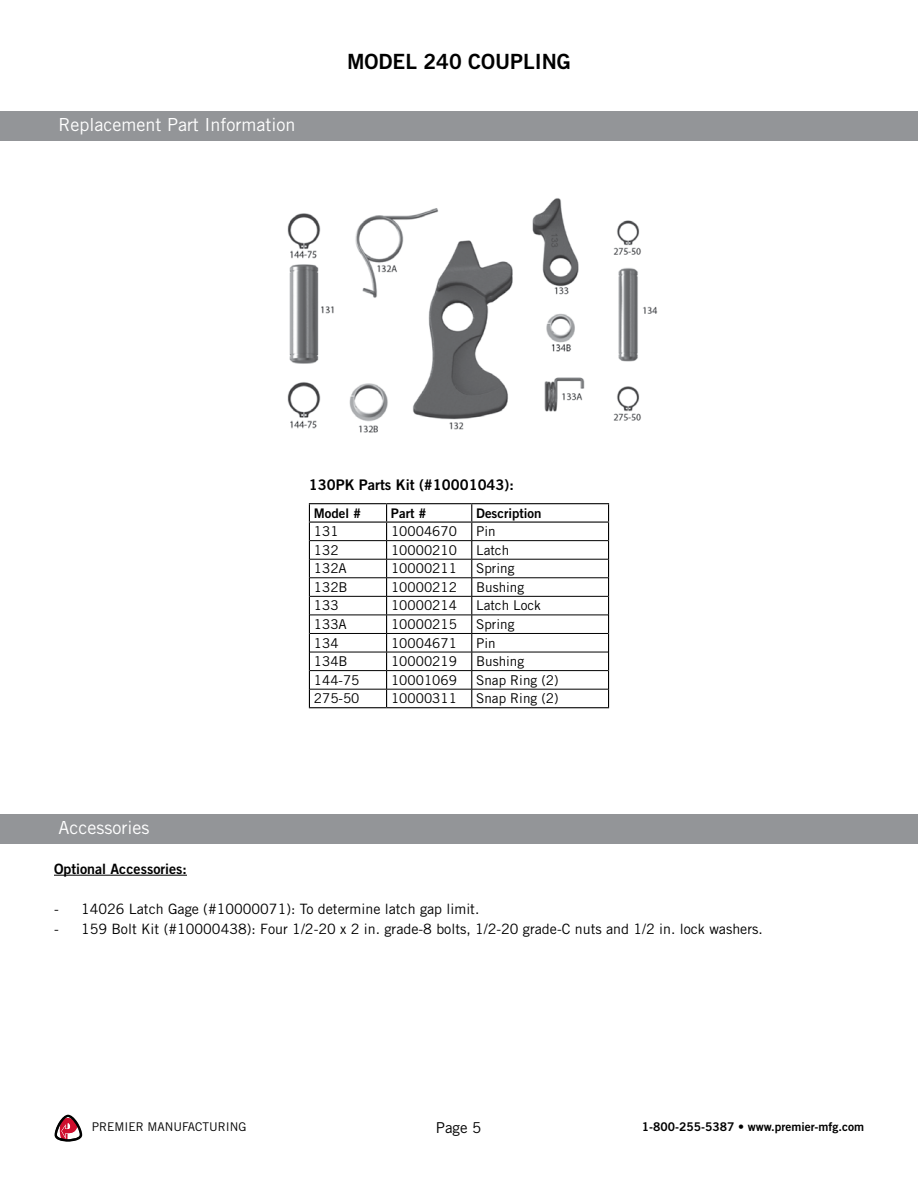
<style>
.page{position:relative;width:918px;height:1188px;background:#fff}
.page>*{position:absolute;margin:0;border:0;box-sizing:border-box;transform-origin:0 0}
.t1{font:21px "Trade Gothic LT Std Bd 2";color:#000}
.t2{font:18px "Trade Gothic LT Std";color:#fff}
.t3{font:15px "Trade Gothic LT Std";color:#000}
.t4{font:14.7px "Trade Gothic LT Std Bd 2";color:#000}
.t5{font:14.25px "Trade Gothic LT Std";color:#000}
.t6{font:14.25px "Trade Gothic LT Std Bd 2";color:#000}
.t7{font:13.5px "Trade Gothic LT Std";color:#000}
.t8{font:13.2px "Trade Gothic LT Std Bd 2";color:#000}
.t9{font:12px "Trade Gothic LT Std Bd 2";color:#000}
.t10{font:12px "Trade Gothic LT Std";color:#000}
</style>
<div class="page">
<div style="left:0;top:111px;width:918px;height:30px;background:#939598"></div>
<div style="left:0;top:814px;width:918px;height:30px;background:#939598"></div>
<svg style="left:54px;top:1114px;width:29px;height:28px"></svg>
<hr style="left:54px;top:875px;width:133px;height:1px;background:#000">
<img style="left:287px;top:198px;width:371px;height:235px">
<hr style="left:309px;top:503px;width:78px;height:1px;background:#000">
<hr style="left:387px;top:503px;width:85px;height:1px;background:#000">
<hr style="left:472px;top:503px;width:137px;height:1px;background:#000">
<hr style="left:309px;top:522px;width:78px;height:1px;background:#000">
<hr style="left:387px;top:522px;width:85px;height:1px;background:#000">
<hr style="left:472px;top:522px;width:137px;height:1px;background:#000">
<svg style="left:309px;top:504px;width:1px;height:203px"></svg>
<svg style="left:386px;top:504px;width:1px;height:203px"></svg>
<svg style="left:471px;top:504px;width:1px;height:203px"></svg>
<svg style="left:608px;top:504px;width:1px;height:203px"></svg>
<hr style="left:309px;top:707px;width:78px;height:1px;background:#000">
<hr style="left:387px;top:707px;width:85px;height:1px;background:#000">
<hr style="left:472px;top:707px;width:137px;height:1px;background:#000">
<hr style="left:310px;top:540px;width:77px;height:1px;background:#000">
<hr style="left:387px;top:540px;width:85px;height:1px;background:#000">
<hr style="left:472px;top:540px;width:136px;height:1px;background:#000">
<hr style="left:310px;top:559px;width:77px;height:1px;background:#000">
<hr style="left:387px;top:559px;width:85px;height:1px;background:#000">
<hr style="left:472px;top:559px;width:136px;height:1px;background:#000">
<hr style="left:310px;top:577px;width:77px;height:1px;background:#000">
<hr style="left:387px;top:577px;width:85px;height:1px;background:#000">
<hr style="left:472px;top:577px;width:136px;height:1px;background:#000">
<hr style="left:310px;top:596px;width:77px;height:1px;background:#000">
<hr style="left:387px;top:596px;width:85px;height:1px;background:#000">
<hr style="left:472px;top:596px;width:136px;height:1px;background:#000">
<hr style="left:310px;top:615px;width:77px;height:1px;background:#000">
<hr style="left:387px;top:615px;width:85px;height:1px;background:#000">
<hr style="left:472px;top:615px;width:136px;height:1px;background:#000">
<hr style="left:310px;top:633px;width:77px;height:1px;background:#000">
<hr style="left:387px;top:633px;width:85px;height:1px;background:#000">
<hr style="left:472px;top:633px;width:136px;height:1px;background:#000">
<hr style="left:310px;top:652px;width:77px;height:1px;background:#000">
<hr style="left:387px;top:652px;width:85px;height:1px;background:#000">
<hr style="left:472px;top:652px;width:136px;height:1px;background:#000">
<hr style="left:310px;top:670px;width:77px;height:1px;background:#000">
<hr style="left:387px;top:670px;width:85px;height:1px;background:#000">
<hr style="left:472px;top:670px;width:136px;height:1px;background:#000">
<hr style="left:310px;top:689px;width:77px;height:1px;background:#000">
<hr style="left:387px;top:689px;width:85px;height:1px;background:#000">
<hr style="left:472px;top:689px;width:136px;height:1px;background:#000">
<h2 class="t2" style="left:58px;top:114px;width:238px">Replacement Part Information</h2>
<h1 class="t1" style="left:347px;top:49px;width:225px">MODEL 240 COUPLING</h1>
<h2 class="t2" style="left:58px;top:817px;width:92px">Accessories</h2>
<p class="t4" style="left:309px;top:476px;width:206px">130PK Parts Kit (#10001043):</p>
<p class="t8" style="left:314px;top:505px;width:49px">Model #</p>
<p class="t8" style="left:391px;top:505px;width:37px">Part #</p>
<p class="t8" style="left:476px;top:505px;width:67px">Description</p>
<p class="t7" style="left:314px;top:523px;width:26px">131</p>
<p class="t7" style="left:391px;top:523px;width:67px">10004670</p>
<p class="t7" style="left:476px;top:523px;width:21px">Pin</p>
<p class="t7" style="left:314px;top:542px;width:26px">132</p>
<p class="t7" style="left:391px;top:542px;width:67px">10000210</p>
<p class="t7" style="left:476px;top:542px;width:35px">Latch</p>
<p class="t7" style="left:314px;top:560px;width:34px">132A</p>
<p class="t7" style="left:391px;top:560px;width:67px">10000211</p>
<p class="t7" style="left:476px;top:560px;width:40px">Spring</p>
<p class="t7" style="left:314px;top:579px;width:35px">132B</p>
<p class="t7" style="left:391px;top:579px;width:67px">10000212</p>
<p class="t7" style="left:476px;top:579px;width:50px">Bushing</p>
<p class="t7" style="left:314px;top:598px;width:26px">133</p>
<p class="t7" style="left:391px;top:598px;width:67px">10000214</p>
<p class="t7" style="left:476px;top:598px;width:66px">Latch Lock</p>
<p class="t7" style="left:314px;top:616px;width:34px">133A</p>
<p class="t7" style="left:391px;top:616px;width:67px">10000215</p>
<p class="t7" style="left:476px;top:616px;width:40px">Spring</p>
<p class="t7" style="left:314px;top:635px;width:26px">134</p>
<p class="t7" style="left:391px;top:635px;width:67px">10004671</p>
<p class="t7" style="left:476px;top:635px;width:21px">Pin</p>
<p class="t7" style="left:314px;top:653px;width:35px">134B</p>
<p class="t7" style="left:391px;top:653px;width:67px">10000219</p>
<p class="t7" style="left:476px;top:653px;width:50px">Bushing</p>
<p class="t7" style="left:314px;top:672px;width:47px">144-75</p>
<p class="t7" style="left:391px;top:672px;width:67px">10001069</p>
<p class="t7" style="left:476px;top:672px;width:84px">Snap Ring (2)</p>
<p class="t7" style="left:314px;top:690px;width:47px">275-50</p>
<p class="t7" style="left:391px;top:690px;width:67px">10000311</p>
<p class="t7" style="left:476px;top:690px;width:84px">Snap Ring (2)</p>
<p class="t6" style="left:54px;top:860px;width:134px">Optional Accessories:</p>
<p class="t5" style="left:54px;top:900px;width:427px">- 14026 Latch Gage (#10000071): To determine latch gap limit.</p>
<p class="t5" style="left:54px;top:920px;width:710px">- 159 Bolt Kit (#10000438): Four 1/2-20 x 2 in. grade-8 bolts, 1/2-20 grade-C nuts and 1/2 in. lock washers.</p>
<p class="t10" style="left:92px;top:1120px;width:156px">PREMIER MANUFACTURING</p>
<p class="t3" style="left:436px;top:1119px;width:47px">Page 5</p>
<p class="t9" style="left:642px;top:1119px;width:224px">1-800-255-5387 • www.premier-mfg.com</p>
</div>
